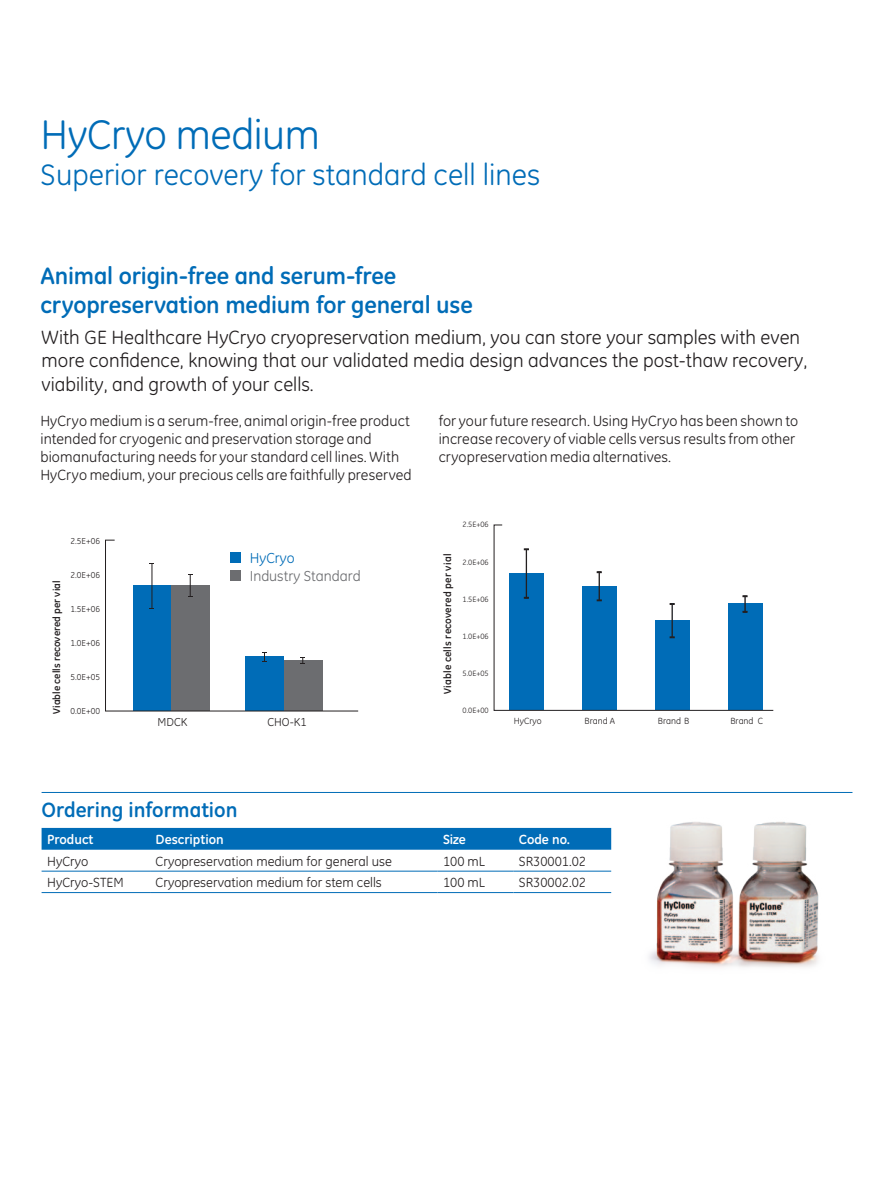
<style>
.page{position:relative;width:893px;height:1191px;background:#fff}
.page>*{position:absolute;margin:0;border:0;box-sizing:border-box;transform-origin:0 0}
.t1{font:42px "GE Inspira";letter-spacing:-.01em;color:#006cb7}
.t2{font:30px "GE Inspira";color:#006cb7}
.t3{font:700 24px/28.8px "GE Inspira";letter-spacing:-.005em;color:#006cb7}
.t4{font:700 21px "GE Inspira";color:#006cb7}
.t5{font:19.5px/23.4px "GE Inspira";color:#231f20}
.t6{font:15px/18px "GE Inspira";letter-spacing:.005em;color:#231f20}
.t7{font:14.7px "GE Inspira";color:#6c6d70}
.t8{font:14.7px "GE Inspira";color:#006cb7}
.t9{font:13.5px "GE Inspira";color:#231f20}
.t10{font:700 13.5px "GE Inspira";color:#fff}
.t11{font:11.7px "GE Inspira";color:#231f20}
.t12{font:700 10.5px "GE Inspira";letter-spacing:.02em;color:#231f20}
.t13{font:700 10.2px "GE Inspira";color:#231f20}
.t14{font:9.15px "GE Inspira";color:#231f20}
.t15{font:8.85px "GE Inspira";color:#231f20}
.t16{font:7.8px "GE Inspira";color:#231f20}
</style>
<div class="page">
<svg style="left:105px;top:539px;width:254px;height:172px"></svg>
<div style="left:230px;top:570px;width:10px;height:11px;background:#6c6d70"></div>
<div style="left:230px;top:552px;width:10px;height:10px;background:#006cb7"></div>
<svg style="left:493px;top:524px;width:281px;height:187px"></svg>
<div style="left:42px;top:828px;width:569px;height:21px;background:#006cb7"></div>
<hr style="left:42px;top:870px;width:108px;height:1px;background:#006cb7">
<hr style="left:42px;top:892px;width:108px;height:1px;background:#006cb7">
<hr style="left:150px;top:870px;width:287px;height:1px;background:#006cb7">
<hr style="left:150px;top:892px;width:287px;height:1px;background:#006cb7">
<hr style="left:437px;top:870px;width:76px;height:1px;background:#006cb7">
<hr style="left:437px;top:892px;width:76px;height:1px;background:#006cb7">
<hr style="left:513px;top:870px;width:98px;height:1px;background:#006cb7">
<hr style="left:513px;top:892px;width:98px;height:1px;background:#006cb7">
<img style="left:649px;top:822px;width:170px;height:145px">
<hr style="left:42px;top:792px;width:810px;height:1px;background:#006cb7">
<h1 class="t1" style="left:40px;top:111px;width:281px">HyCryo medium</h1>
<h2 class="t2" style="left:40px;top:158px;width:501px">Superior recovery for standard cell lines</h2>
<h3 class="t3" style="left:40px;top:261px;width:434px">Animal origin-free and serum-free cryopreservation medium for general use</h3>
<h3 class="t5" style="left:42px;top:325px;width:767px">With GE Healthcare HyCryo cryopreservation medium, you can store your samples with even more confidence, knowing that our validated media design advances the post-thaw recovery, viability, and growth of your cells.</h3>
<p class="t6" style="left:40px;top:411px;width:373px">HyCryo medium is a serum-free, animal origin-free product intended for cryogenic and preservation storage and biomanufacturing needs for your standard cell lines. With HyCryo medium, your precious cells are faithfully preserved</p>
<p class="t6" style="left:439px;top:411px;width:361px">for your future research. Using HyCryo has been shown to increase recovery of viable cells versus results from other cryopreservation media alternatives.</p>
<p class="t13" style="left:50px;top:713px;width:134px;rotate:-90deg">Viable cells recovered per vial</p>
<p class="t15" style="left:71px;top:536px;width:31px">2.5E+06</p>
<p class="t15" style="left:71px;top:570px;width:31px">2.0E+06</p>
<p class="t15" style="left:71px;top:604px;width:31px">1.5E+06</p>
<p class="t15" style="left:71px;top:638px;width:31px">1.0E+06</p>
<p class="t15" style="left:71px;top:672px;width:31px">5.0E+05</p>
<p class="t15" style="left:71px;top:706px;width:31px">0.0E+00</p>
<p class="t8" style="left:250px;top:549px;width:47px">HyCryo</p>
<p class="t7" style="left:250px;top:567px;width:113px">Industry Standard</p>
<p class="t11" style="left:158px;top:715px;width:31px">MDCK</p>
<p class="t11" style="left:267px;top:715px;width:41px">CHO-K1</p>
<p class="t12" style="left:441px;top:694px;width:142px;rotate:-90deg">Viable cells recovered per vial</p>
<p class="t16" style="left:463px;top:520px;width:28px">2.5E+06</p>
<p class="t16" style="left:463px;top:557px;width:28px">2.0E+06</p>
<p class="t16" style="left:463px;top:594px;width:28px">1.5E+06</p>
<p class="t16" style="left:463px;top:631px;width:28px">1.0E+06</p>
<p class="t16" style="left:463px;top:669px;width:28px">5.0E+05</p>
<p class="t16" style="left:463px;top:706px;width:28px">0.0E+00</p>
<p class="t14" style="left:514px;top:715px;width:29px">HyCryo</p>
<p class="t14" style="left:585px;top:715px;width:32px">Brand A</p>
<p class="t14" style="left:658px;top:715px;width:33px">Brand B</p>
<p class="t14" style="left:730px;top:715px;width:34px">Brand C</p>
<h3 class="t4" style="left:42px;top:796px;width:197px">Ordering information</h3>
<p class="t10" style="left:47px;top:831px;width:48px">Product</p>
<p class="t10" style="left:156px;top:831px;width:70px">Description</p>
<p class="t10" style="left:443px;top:831px;width:24px">Size</p>
<p class="t10" style="left:519px;top:831px;width:53px">Code no.</p>
<p class="t9" style="left:47px;top:853px;width:43px">HyCryo</p>
<p class="t9" style="left:156px;top:853px;width:238px">Cryopreservation medium for general use</p>
<p class="t9" style="left:443px;top:853px;width:44px">100 mL</p>
<p class="t9" style="left:519px;top:853px;width:69px">SR30001.02</p>
<p class="t9" style="left:47px;top:874px;width:78px">HyCryo-STEM</p>
<p class="t9" style="left:156px;top:874px;width:228px">Cryopreservation medium for stem cells</p>
<p class="t9" style="left:443px;top:874px;width:44px">100 mL</p>
<p class="t9" style="left:519px;top:874px;width:69px">SR30002.02</p>
</div>
